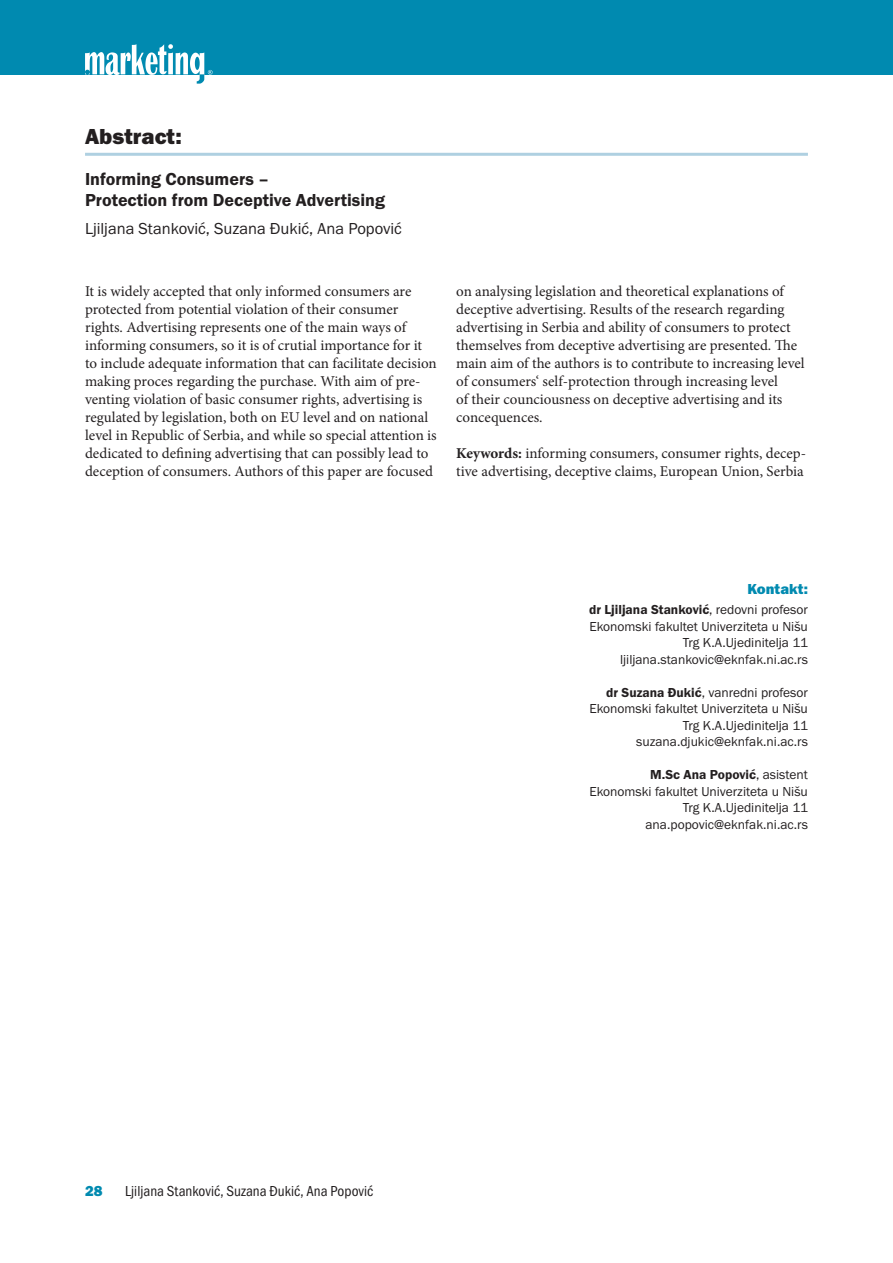
<style>
.page{position:relative;width:893px;height:1263px;background:#fff}
.page>*{position:absolute;margin:0;border:0;box-sizing:border-box;transform-origin:0 0}
.t1{font:22.5px "Franklin Got Itc TEE Heav";color:#231f20}
.t2{font:600 18px/21px "Franklin Got Itc TEE";color:#231f20}
.t3{font:16.5px "Franklin Got Itc TEE";color:#231f20}
.t4{font:15px/18px "Minion Pro";color:#231f20}
.t5{font:condensed 15px "Franklin Got Itc TEE";color:#231f20}
.t6{font:15px "Franklin Got Itc TEE Heav";color:#008ab0}
.t7{font:13.5px/16.5px "Franklin Got Itc TEE";color:#231f20;text-align:right}
.s1{font-weight:700}
.s2{font-weight:600}
</style>
<div class="page">
<div style="left:0;top:0;width:893px;height:74px;background:#008ab0"></div>
<svg style="left:85px;top:44px;width:128px;height:40px"></svg>
<hr style="left:85px;top:153px;width:723px;height:3px;background:#afd0e1">
<h1 class="t1" style="left:85px;top:124px;width:98px">Abstract:</h1>
<p class="t2" style="left:85px;top:168px;width:301px">Informing Consumers –<br>Protection from Deceptive Advertising</p>
<p class="t3" style="left:85px;top:220px;width:318px">Ljiljana Stanković, Suzana Đukić, Ana Popović</p>
<p class="t4" style="left:85px;top:282px;width:353px">It is widely accepted that only informed consumers are protected from potential violation of their consumer rights. Advertising represents one of the main ways of informing consumers, so it is of crutial importance for it to include adequate information that can facilitate decision making proces regarding the purchase. With aim of pre&shy;venting violation of basic consumer rights, advertising is regulated by legislation, both on EU level and on national level in Republic of Serbia, and while so special attention is dedicated to defining advertising that can possibly lead to deception of consumers. Authors of this paper are focused</p>
<p class="t4" style="left:456px;top:282px;width:350px">on analysing legislation and theoretical explanations of deceptive advertising. Results of the research regarding advertising in Serbia and ability of consumers to protect themselves from deceptive advertising are presented. The main aim of the authors is to contribute to increasing level of consumers‘ self-protection through increasing level<br>of their counciousness on deceptive advertising and its concequences.</p>
<p class="t4" style="left:456px;top:444px;width:351px"><span class="s1">Keywords:</span> informing consumers, consumer rights, decep&shy;tive advertising, deceptive claims, European Union, Serbia</p>
<p class="t6" style="left:85px;top:1182px;width:19px">28</p>
<p class="t5" style="left:125px;top:1183px;width:250px">Ljiljana Stanković, Suzana Đukić, Ana Popović</p>
<p class="t6" style="left:747px;top:580px;width:62px">Kontakt:</p>
<p class="t7" style="left:589px;top:602px;width:220px"><span class="s2">dr Ljiljana Stanković</span>, redovni profesor Ekonomski fakultet Univerziteta u Nišu Trg K.A.Ujedinitelja 11 ljiljana.stankovic@eknfak.ni.ac.rs</p>
<p class="t7" style="left:589px;top:684px;width:220px"><span class="s2">dr Suzana Đukić</span>, vanredni profesor Ekonomski fakultet Univerziteta u Nišu Trg K.A.Ujedinitelja 11 suzana.djukic@eknfak.ni.ac.rs</p>
<p class="t7" style="left:589px;top:767px;width:220px"><span class="s2">M.Sc Ana Popović</span>, asistent<br>Ekonomski fakultet Univerziteta u Nišu<br>Trg K.A.Ujedinitelja 11 ana.popovic@eknfak.ni.ac.rs</p>
</div>
